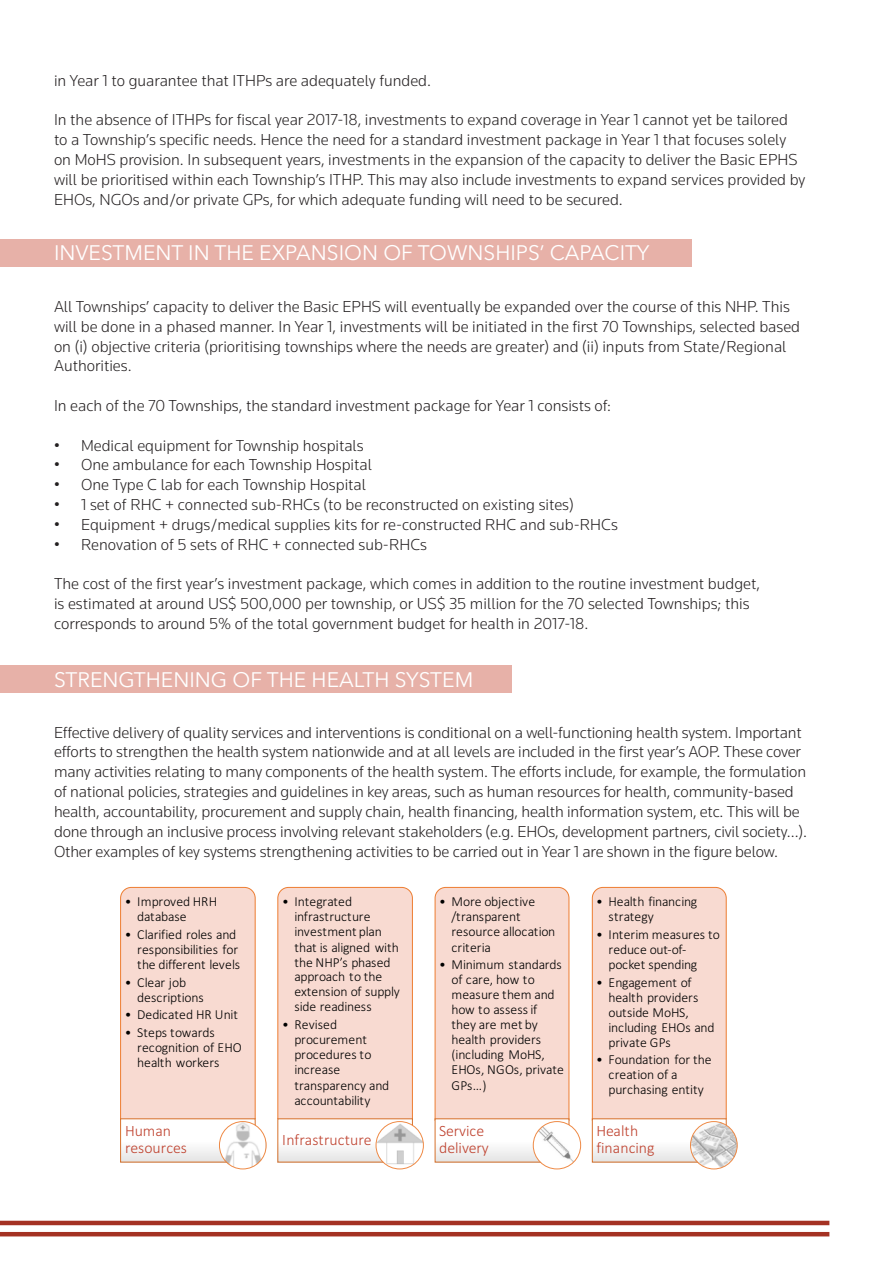
<style>
.page{position:relative;width:893px;height:1263px;background:#fff}
.page>*{position:absolute;margin:0;border:0;box-sizing:border-box;transform-origin:0 0}
.t1{font:21px "Avenir Next";color:#fff}
.Normal_Text{font:300 16.5px/19.8px "Knowledge";color:#231f20}
.t2{font:300 15.75px/17.1px "Calibri";color:#bf4330}
.t3{font:300 13.8px/15.1px "Calibri";letter-spacing:-.02em;color:#000}
.t4{font:300 13.8px/15.1px "Calibri";letter-spacing:.005em;color:#000}
</style>
<div class="page">
<hr style="left:0;top:1221px;width:829px;height:4px;background:#a43223">
<hr style="left:0;top:1232px;width:829px;height:4px;background:#a43223">
<div style="left:0;top:239px;width:692px;height:28px;background:#e7b1a8"></div>
<div style="left:0;top:666px;width:512px;height:27px;background:#e7b1a8"></div>
<div style="left:120px;top:887px;width:136px;height:234px;background:#f8dad1"></div>
<div style="left:121px;top:1119px;width:134px;height:43px;background:linear-gradient(to bottom,#fff,#ebebeb)"></div>
<div style="left:120px;top:1118px;width:135px;height:44px;border:1px solid #d7712b"></div>
<img style="left:219px;top:1121px;width:47px;height:48px;border-radius:24px">
<div style="left:219px;top:1121px;width:47px;height:48px;border:1px solid #ed7d31;border-radius:50%"></div>
<div style="left:277px;top:887px;width:136px;height:231px;background:#f8dad1"></div>
<div style="left:278px;top:1119px;width:134px;height:43px;background:linear-gradient(to bottom,#fff,#ebebeb)"></div>
<div style="left:277px;top:1118px;width:136px;height:44px;border:1px solid #d7712b"></div>
<img style="left:376px;top:1121px;width:47px;height:48px;border-radius:24px">
<div style="left:376px;top:1121px;width:48px;height:48px;border:1px solid #ed7d31;border-radius:50%"></div>
<div style="left:434px;top:887px;width:136px;height:234px;background:#f8dad1"></div>
<div style="left:435px;top:1119px;width:134px;height:43px;background:linear-gradient(to bottom,#fff,#ebebeb)"></div>
<div style="left:435px;top:1118px;width:134px;height:44px;border:1px solid #d7712b"></div>
<img style="left:533px;top:1121px;width:48px;height:48px;border-radius:24px">
<div style="left:533px;top:1121px;width:48px;height:48px;border:1px solid #ed7d31;border-radius:50%"></div>
<div style="left:592px;top:887px;width:135px;height:231px;background:#f8dad1"></div>
<div style="left:592px;top:1119px;width:134px;height:43px;background:linear-gradient(to bottom,#fff,#ebebeb)"></div>
<div style="left:592px;top:1118px;width:135px;height:44px;border:1px solid #d7712b"></div>
<img style="left:690px;top:1121px;width:47px;height:48px;border-radius:24px">
<div style="left:690px;top:1121px;width:47px;height:48px;border:1px solid #ed7d31;border-radius:50%"></div>
<p class="Normal_Text" style="left:54px;top:70px;width:379px">in Year 1 to guarantee that ITHPs are adequately funded.</p>
<p class="Normal_Text" style="left:54px;top:110px;width:753px">In the absence of ITHPs for fiscal year 2017-18, investments to expand coverage in Year 1 cannot yet be tailored to a Township’s specific needs. Hence the need for a standard investment package in Year 1 that focuses solely on MoHS provision. In subsequent years, investments in the expansion of the capacity to deliver the Basic EPHS will be prioritised within each Township’s ITHP. This may also include investments to expand services provided by EHOs, NGOs and/or private GPs, for which adequate funding will need to be secured.</p>
<p class="t1" style="left:54px;top:235px;width:597px">INVESTMENT IN THE EXPANSION OF TOWNSHIPS’ CAPACITY</p>
<p class="Normal_Text" style="left:54px;top:296px;width:748px">All Townships’ capacity to deliver the Basic EPHS will eventually be expanded over the course of this NHP. This will be done in a phased manner. In Year 1, investments will be initiated in the first 70 Townships, selected based on (i) objective criteria (prioritising townships where the needs are greater) and (ii) inputs from State/Regional Authorities.</p>
<p class="Normal_Text" style="left:54px;top:395px;width:559px">In each of the 70 Townships, the standard investment package for Year 1 consists of:</p>
<p class="Normal_Text" style="left:54px;top:435px;width:311px">• Medical equipment for Township hospitals</p>
<p class="Normal_Text" style="left:54px;top:455px;width:320px">• One ambulance for each Township Hospital</p>
<p class="Normal_Text" style="left:54px;top:475px;width:314px">• One Type C lab for each Township Hospital</p>
<p class="Normal_Text" style="left:54px;top:494px;width:521px">• 1 set of RHC + connected sub-RHCs (to be reconstructed on existing sites)</p>
<p class="Normal_Text" style="left:54px;top:514px;width:565px">• Equipment + drugs/medical supplies kits for re-constructed RHC and sub-RHCs</p>
<p class="Normal_Text" style="left:54px;top:534px;width:375px">• Renovation of 5 sets of RHC + connected sub-RHCs</p>
<p class="Normal_Text" style="left:54px;top:574px;width:707px">The cost of the first year’s investment package, which comes in addition to the routine investment budget, is estimated at around US$ 500,000 per township, or US$ 35 million for the 70 selected Townships; this corresponds to around 5% of the total government budget for health in 2017-18.</p>
<p class="t1" style="left:54px;top:662px;width:421px">STRENGTHENING OF THE HEALTH SYSTEM</p>
<p class="Normal_Text" style="left:54px;top:722px;width:754px">Effective delivery of quality services and interventions is conditional on a well-functioning health system. Important efforts to strengthen the health system nationwide and at all levels are included in the first year’s AOP. These cover many activities relating to many components of the health system. The efforts include, for example, the formulation of national policies, strategies and guidelines in key areas, such as human resources for health, community-based health, accountability, procurement and supply chain, health financing, health information system, etc. This will be done through an inclusive process involving relevant stakeholders (e.g. EHOs, development partners, civil society…).<br>Other examples of key systems strengthening activities to be carried out in Year 1 are shown in the figure below.</p>
<p class="t3" style="left:137px;top:894px;width:81px;text-indent:-12px">• Improved HRH database</p>
<p class="t3" style="left:137px;top:926px;width:104px;text-indent:-12px">• Clarified roles and responsibilities for the different levels</p>
<p class="t3" style="left:137px;top:974px;width:68px;text-indent:-12px">• Clear job descriptions</p>
<p class="t3" style="left:125px;top:1006px;width:115px">• Dedicated HR Unit</p>
<p class="t3" style="left:137px;top:1024px;width:106px;text-indent:-12px">• Steps towards recognition of EHO health workers</p>
<p class="t2" style="left:125px;top:1122px;width:63px">Human resources</p>
<p class="t3" style="left:294px;top:894px;width:107px;text-indent:-12px">• Integrated infrastructure investment plan that is aligned with the NHP’s phased approach to the extension of supply side readiness</p>
<p class="t4" style="left:294px;top:1017px;width:97px;text-indent:-12px">• Revised procurement procedures to increase transparency and accountability</p>
<p class="t2" style="left:282px;top:1131px;width:91px">Infrastructure</p>
<p class="t4" style="left:451px;top:894px;width:105px;text-indent:-12px">• More objective /transparent resource allocation criteria</p>
<p class="t3" style="left:451px;top:956px;width:114px;text-indent:-12px">• Minimum standards of care, how to measure them and how to assess if they are met by health providers (including MoHS,<br>EHOs, NGOs, private<br>GPs…)</p>
<p class="t2" style="left:439px;top:1122px;width:51px">Service delivery</p>
<p class="t3" style="left:609px;top:894px;width:90px;text-indent:-12px">• Health financing strategy</p>
<p class="t3" style="left:609px;top:926px;width:113px;text-indent:-12px">• Interim measures to reduce out-of&shy;pocket spending</p>
<p class="t3" style="left:609px;top:974px;width:108px;text-indent:-12px">• Engagement of health providers outside MoHS, including EHOs and private GPs</p>
<p class="t3" style="left:609px;top:1052px;width:104px;text-indent:-12px">• Foundation for the creation of a purchasing entity</p>
<p class="t2" style="left:596px;top:1122px;width:60px">Health financing</p>
</div>
